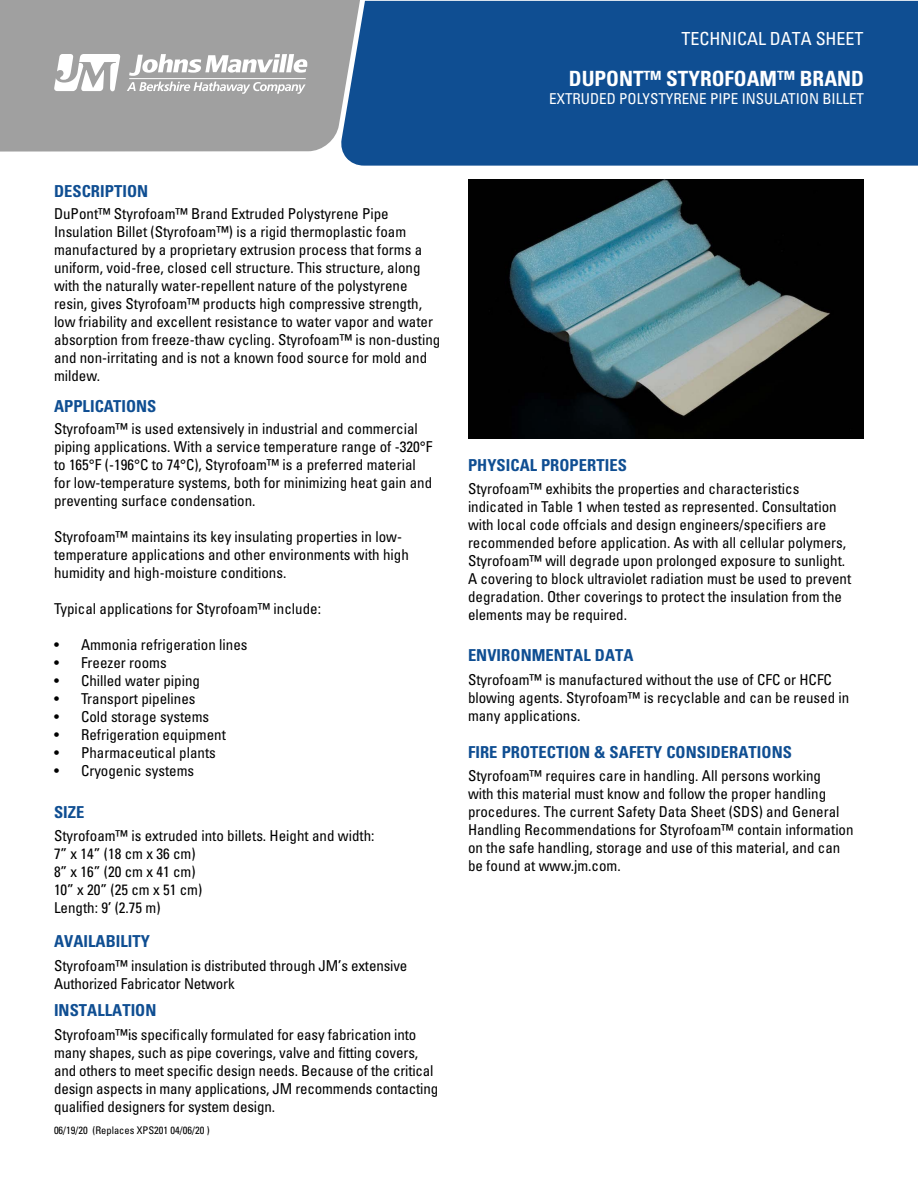
<style>
.page{position:relative;width:918px;height:1188px;background:#fff}
.page>*{position:absolute;margin:0;border:0;box-sizing:border-box;transform-origin:0 0}
.t1{font:700 condensed 21px "Univers LT Std";color:#fff}
.t2{font:condensed 18px "Univers LT Std";letter-spacing:-.005em;color:#fff}
.t3{font:700 condensed 16.5px "Univers LT Std";letter-spacing:.005em;color:#0f4e92}
.t4{font:condensed 15px/18px "Univers LT Std";color:#000}
.t5{font:condensed 15px "Univers LT Std";color:#fff}
.t6{font:condensed 10.5px "Univers LT Std";color:#000}
</style>
<div class="page">
<div style="left:343px;top:1px;width:575px;height:165px;background:#0f4e92"></div>
<div style="left:0;top:0;width:362px;height:152px;background:#a0a0a0"></div>
<svg style="left:129px;top:54px;width:178px;height:22px"></svg>
<svg style="left:54px;top:54px;width:66px;height:37px"></svg>
<svg style="left:127px;top:82px;width:179px;height:12px"></svg>
<hr style="left:129px;top:78px;width:177px;height:1px;background:#fff">
<img style="left:468px;top:179px;width:396px;height:259px">
<p class="t2" style="left:681px;top:27px;width:183px">TECHNICAL DATA SHEET</p>
<h1 class="t1" style="left:569px;top:65px;width:297px">DUPONT™ STYROFOAM™ BRAND</h1>
<p class="t5" style="left:549px;top:89px;width:316px">EXTRUDED POLYSTYRENE PIPE INSULATION BILLET</p>
<p class="t3" style="left:54px;top:181px;width:96px">DESCRIPTION</p>
<p class="t4" style="left:54px;top:204px;width:388px">DuPont™ Styrofoam™ Brand Extruded Polystyrene Pipe Insulation Billet (Styrofoam™) is a rigid thermoplastic foam manufactured by a proprietary extrusion process that forms a uniform, void-free, closed cell structure. This structure, along with the naturally water-repellent nature of the polystyrene resin, gives Styrofoam™ products high compressive strength, low friability and excellent resistance to water vapor and water absorption from freeze-thaw cycling. Styrofoam™ is non-dusting and non-irritating and is not a known food source for mold and mildew.</p>
<p class="t3" style="left:54px;top:396px;width:104px">APPLICATIONS</p>
<p class="t4" style="left:54px;top:420px;width:380px">Styrofoam™ is used extensively in industrial and commercial piping applications. With a service temperature range of -320°F to 165°F (-196°C to 74°C), Styrofoam™ is a preferred material for low-temperature systems, both for minimizing heat gain and preventing surface condensation.</p>
<p class="t4" style="left:54px;top:528px;width:356px">Styrofoam™ maintains its key insulating properties in low&shy;temperature applications and other environments with high humidity and high-moisture conditions.</p>
<p class="t4" style="left:54px;top:600px;width:269px">Typical applications for Styrofoam™ include:</p>
<p class="t4" style="left:54px;top:636px;width:195px">• Ammonia refrigeration lines</p>
<p class="t4" style="left:54px;top:654px;width:114px">• Freezer rooms</p>
<p class="t4" style="left:54px;top:672px;width:148px">• Chilled water piping</p>
<p class="t4" style="left:54px;top:690px;width:143px">• Transport pipelines</p>
<p class="t4" style="left:54px;top:708px;width:157px">• Cold storage systems</p>
<p class="t4" style="left:54px;top:726px;width:173px">• Refrigeration equipment</p>
<p class="t4" style="left:54px;top:744px;width:163px">• Pharmaceutical plants</p>
<p class="t4" style="left:54px;top:762px;width:142px">• Cryogenic systems</p>
<p class="t3" style="left:54px;top:802px;width:32px">SIZE</p>
<p class="t4" style="left:54px;top:826px;width:322px">Styrofoam™ is extruded into billets. Height and width:<br>7” x 14” (18 cm x 36 cm)<br>8” x 16” (20 cm x 41 cm)<br>10” x 20” (25 cm x 51 cm)<br>Length: 9’ (2.75 m)</p>
<p class="t3" style="left:54px;top:931px;width:98px">AVAILABILITY</p>
<p class="t4" style="left:54px;top:956px;width:355px">Styrofoam™ insulation is distributed through JM’s extensive<br>Authorized Fabricator Network</p>
<p class="t3" style="left:54px;top:1000px;width:104px">INSTALLATION</p>
<p class="t4" style="left:54px;top:1025px;width:386px">Styrofoam™is specifically formulated for easy fabrication into many shapes, such as pipe coverings, valve and fitting covers, and others to meet specific design needs. Because of the critical design aspects in many applications, JM recommends contacting qualified designers for system design.</p>
<p class="t6" style="left:54px;top:1124px;width:157px">06/19/20 (Replaces XPS201 04/06/20 )</p>
<p class="t3" style="left:468px;top:455px;width:160px">PHYSICAL PROPERTIES</p>
<p class="t4" style="left:468px;top:479px;width:385px">Styrofoam™ exhibits the properties and characteristics indicated in Table 1 when tested as represented. Consultation with local code offcials and design engineers/specifiers are recommended before application. As with all cellular polymers, Styrofoam™ will degrade upon prolonged exposure to sunlight.<br>A covering to block ultraviolet radiation must be used to prevent degradation. Other coverings to protect the insulation from the elements may be required.</p>
<p class="t3" style="left:468px;top:645px;width:167px">ENVIRONMENTAL DATA</p>
<p class="t4" style="left:468px;top:670px;width:383px">Styrofoam™ is manufactured without the use of CFC or HCFC blowing agents. Styrofoam™ is recyclable and can be reused in many applications.</p>
<p class="t3" style="left:468px;top:742px;width:325px">FIRE PROTECTION &amp; SAFETY CONSIDERATIONS</p>
<p class="t4" style="left:468px;top:767px;width:387px">Styrofoam™ requires care in handling. All persons working<br>with this material must know and follow the proper handling procedures. The current Safety Data Sheet (SDS) and General Handling Recommendations for Styrofoam™ contain information on the safe handling, storage and use of this material, and can be found at www.jm.com.</p>
</div>
